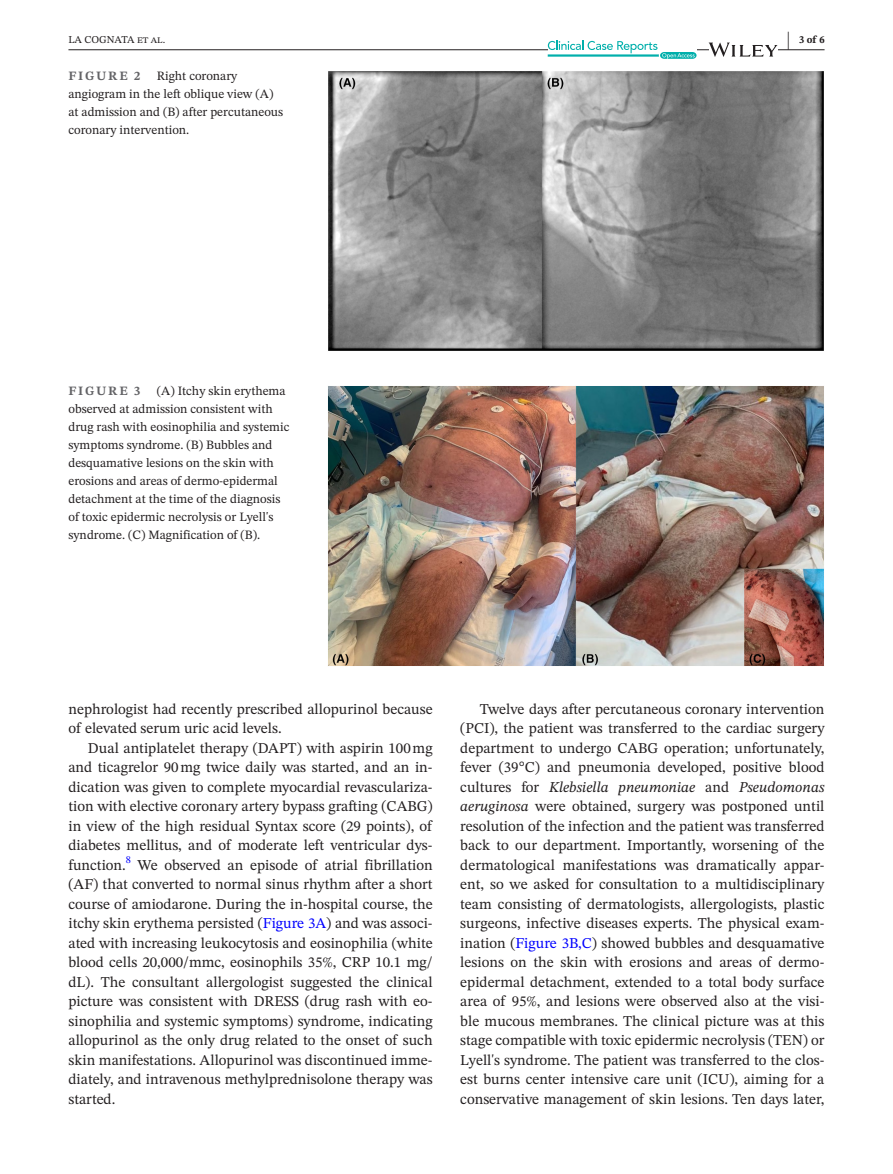
<style>
.page{position:relative;width:893px;height:1174px;background:#fff}
.page>*{position:absolute;margin:0;border:0;box-sizing:border-box;transform-origin:0 0}
.t1{font:700 21px "STIX Two Text";color:#231f20;scale:.42 1}
.t2{font:15px/19.5px "STIX Two Text";color:#231f20;text-align:justify}
.t3{font:12.75px/18px "STIX Two Text";color:#231f20}
.t4{font:700 12.75px "STIX Two Text";letter-spacing:.14em;color:#636366}
.t5{font:10.5px "STIX Two Text";color:#231f20}
.t6{font:700 10.5px "STIX Two Text";color:#231f20}
.t7{font:10.5px "STIX Two Text";color:#00f}
.s1{color:#00f}
.s2{font-style:italic}
</style>
<div class="page">
<hr style="left:68px;top:49px;width:756px;height:1px;background:#231f20">
<svg style="left:548px;top:41px;width:148px;height:18px"></svg>
<svg style="left:709px;top:43px;width:68px;height:14px"></svg>
<img style="left:328px;top:71px;width:496px;height:280px">
<img style="left:328px;top:386px;width:496px;height:280px">
<h1 class="t1" style="left:787px;top:24px;width:8px">|</h1>
<p class="t5" style="left:68px;top:32px;width:98px">LA COGNATA et al.</p>
<p class="t6" style="left:799px;top:32px;width:27px">3 of 6</p>
<p class="t3" style="left:68px;top:66px;width:216px;text-indent:88px">Right coronary angiogram in the left oblique view (A) at admission and (B) after percutaneous coronary intervention.</p>
<p class="t4" style="left:68px;top:66px;width:73px">FIGURE 2</p>
<p class="t3" style="left:68px;top:381px;width:222px;text-indent:88px">(A) Itchy skin erythema observed at admission consistent with drug rash with eosinophilia and systemic symptoms syndrome. (B) Bubbles and desquamative lesions on the skin with erosions and areas of dermo-epidermal detachment at the time of the diagnosis of toxic epidermic necrolysis or Lyell's syndrome. (C) Magnification of (B).</p>
<p class="t4" style="left:68px;top:381px;width:74px">FIGURE 3</p>
<p class="t2" style="left:68px;top:699px;width:366px">nephrologist had recently prescribed allopurinol because of elevated serum uric acid levels.</p>
<p class="t2" style="left:68px;top:738px;width:366px;text-indent:20px">Dual antiplatelet therapy (DAPT) with aspirin 100mg and ticagrelor 90mg twice daily was started, and an in&shy;dication was given to complete myocardial revasculariza&shy;tion with elective coronary artery bypass grafting (CABG) in view of the high residual Syntax score (29 points), of diabetes mellitus, and of moderate left ventricular dys&shy;function.</p>
<p class="t7" style="left:126px;top:852px;width:7px">8</p>
<p class="t2" style="left:68px;top:855px;width:366px;text-indent:69px">We observed an episode of atrial fibrillation (AF) that converted to normal sinus rhythm after a short course of amiodarone. During the in-hospital course, the itchy skin erythema persisted (<span class="s1">Figure 3A</span>) and was associ&shy;ated with increasing leukocytosis and eosinophilia (white blood cells 20,000/mmc, eosinophils 35%, CRP 10.1 mg/ dL). The consultant allergologist suggested the clinical picture was consistent with DRESS (drug rash with eo&shy;sinophilia and systemic symptoms) syndrome, indicating allopurinol as the only drug related to the onset of such skin manifestations. Allopurinol was discontinued imme&shy;diately, and intravenous methylprednisolone therapy was started.</p>
<p class="t2" style="left:460px;top:699px;width:366px;text-indent:20px">Twelve days after percutaneous coronary intervention (PCI), the patient was transferred to the cardiac surgery department to undergo CABG operation; unfortunately, fever (39°C) and pneumonia developed, positive blood cultures for <span class="s2">Klebsiella pneumoniae</span> and <span class="s2">Pseudomonas aeruginosa</span> were obtained, surgery was postponed until resolution of the infection and the patient was transferred back to our department. Importantly, worsening of the dermatological manifestations was dramatically appar&shy;ent, so we asked for consultation to a multidisciplinary team consisting of dermatologists, allergologists, plastic surgeons, infective diseases experts. The physical exam&shy;ination (<span class="s1">Figure 3B,C</span>) showed bubbles and desquamative lesions on the skin with erosions and areas of dermo&shy;epidermal detachment, extended to a total body surface area of 95%, and lesions were observed also at the visi&shy;ble mucous membranes. The clinical picture was at this stage compatible with toxic epidermic necrolysis (TEN) or Lyell's syndrome. The patient was transferred to the clos&shy;est burns center intensive care unit (ICU), aiming for a conservative management of skin lesions. Ten days later,</p>
</div>
